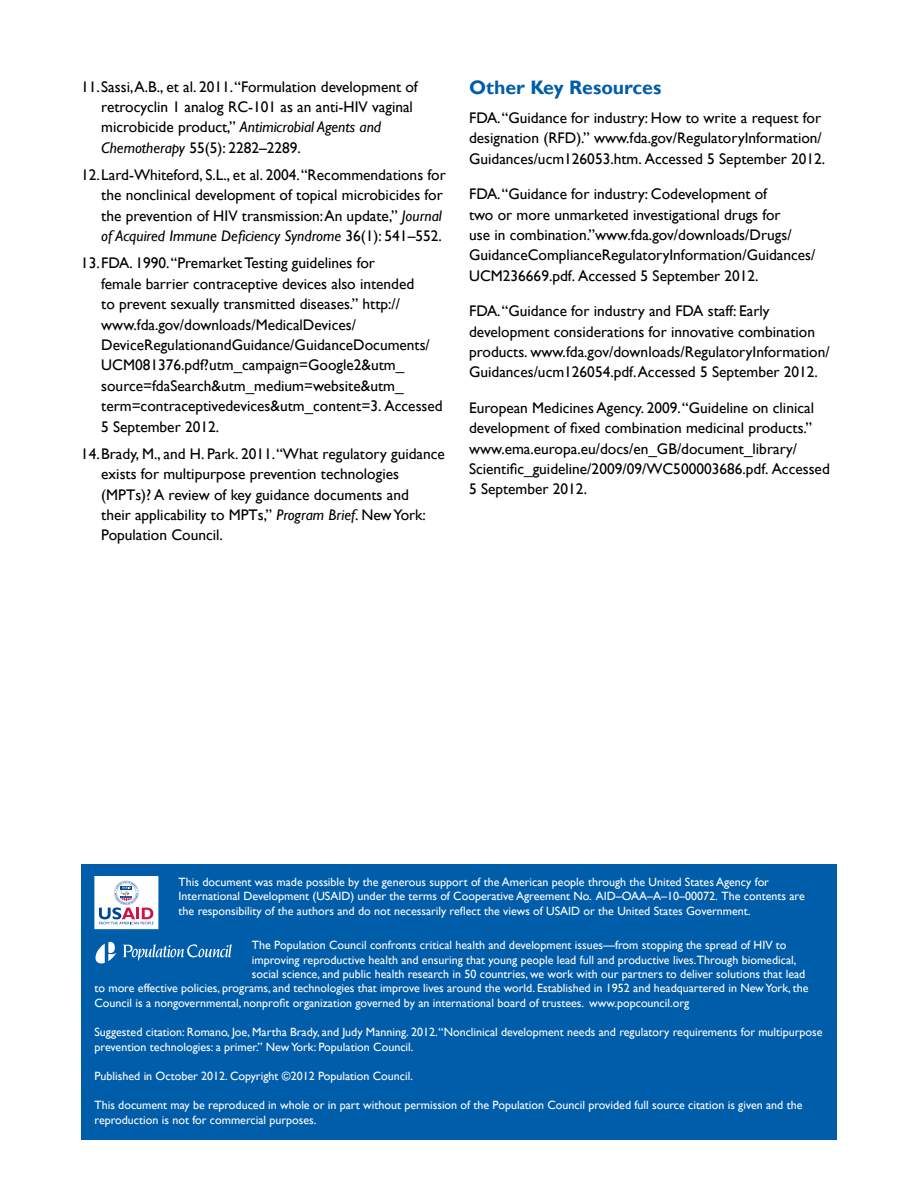
<style>
.page{position:relative;width:918px;height:1188px;background:#fff}
.page>*{position:absolute;margin:0;border:0;box-sizing:border-box;transform-origin:0 0}
.t1{font:700 19.5px "Gill Sans";color:#005daa}
.t2{font:15.3px/20.4px "Gill Sans";color:#000}
.t3{font:12px/14.4px "Gill Sans";color:#fff}
.s1{font-style:italic}
</style>
<div class="page">
<div style="left:81px;top:864px;width:756px;height:275px;background:#005daa"></div>
<svg style="left:94px;top:876px;width:65px;height:54px;background:#dddbe6"></svg>
<svg style="left:123px;top:944px;width:109px;height:16px"></svg>
<svg style="left:96px;top:942px;width:20px;height:21px"></svg>
<p class="t2" style="left:101px;top:77px;width:318px;text-indent:-20px">11.Sassi, A.B., et al. 2011. “Formulation development of retrocyclin 1 analog RC-101 as an anti-HIV vaginal microbicide product,” <span class="s1">Antimicrobial Agents and Chemotherapy</span> 55(5): 2282–2289.</p>
<p class="t2" style="left:101px;top:165px;width:346px;text-indent:-20px">12.Lard-Whiteford, S.L., et al. 2004. “Recommendations for the nonclinical development of topical microbicides for the prevention of HIV transmission: An update,” <span class="s1">Journal of Acquired Immune Deficiency Syndrome</span> 36(1): 541–552.</p>
<p class="t2" style="left:101px;top:253px;width:343px;text-indent:-20px">13.FDA. 1990. “Premarket Testing guidelines for<br>female barrier contraceptive devices also intended<br>to prevent sexually transmitted diseases.” http:// www.fda.gov/downloads/MedicalDevices/ DeviceRegulationandGuidance/GuidanceDocuments/ UCM081376.pdf?utm_campaign=Google2&amp;utm_ source=fdaSearch&amp;utm_medium=website&amp;utm_ term=contraceptivedevices&amp;utm_content=3. Accessed 5 September 2012.</p>
<p class="t2" style="left:101px;top:444px;width:345px;text-indent:-20px">14.Brady, M., and H. Park. 2011. “What regulatory guidance exists for multipurpose prevention technologies (MPTs)? A review of key guidance documents and<br>their applicability to MPTs,” <span class="s1">Program Brief</span>. New York:<br>Population Council.</p>
<p class="t1" style="left:469px;top:76px;width:194px">Other Key Resources</p>
<p class="t2" style="left:469px;top:108px;width:358px">FDA. “Guidance for industry: How to write a request for designation (RFD).” www.fda.gov/RegulatoryInformation/<br>Guidances/ucm126053.htm. Accessed 5 September 2012.</p>
<p class="t2" style="left:469px;top:184px;width:348px">FDA. “Guidance for industry: Codevelopment of<br>two or more unmarketed investigational drugs for<br>use in combination.”www.fda.gov/downloads/Drugs/ GuidanceComplianceRegulatoryInformation/Guidances/ UCM236669.pdf. Accessed 5 September 2012.</p>
<p class="t2" style="left:469px;top:301px;width:362px">FDA. “Guidance for industry and FDA staff: Early development considerations for innovative combination products. www.fda.gov/downloads/RegulatoryInformation/ Guidances/ucm126054.pdf. Accessed 5 September 2012.</p>
<p class="t2" style="left:469px;top:398px;width:362px">European Medicines Agency. 2009. “Guideline on clinical development of fixed combination medicinal products.” www.ema.europa.eu/docs/en_GB/document_library/ Scientific_guideline/2009/09/WC500003686.pdf. Accessed 5 September 2012.</p>
<p class="t3" style="left:179px;top:875px;width:628px">This document was made possible by the generous support of the American people through the United States Agency for<br>International Development (USAID) under the terms of Cooperative Agreement No. AID–OAA–A–10–00072. The contents are the responsibility of the authors and do not necessarily reflect the views of USAID or the United States Government.</p>
<p class="t3" style="left:252px;top:938px;width:536px">The Population Council confronts critical health and development issues—from stopping the spread of HIV to</p>
<p class="t3" style="left:252px;top:953px;width:546px">improving reproductive health and ensuring that young people lead full and productive lives.Through biomedical,</p>
<p class="t3" style="left:252px;top:967px;width:555px">social science, and public health research in 50 countries, we work with our partners to deliver solutions that lead</p>
<p class="t3" style="left:95px;top:981px;width:716px">to more effective policies, programs, and technologies that improve lives around the world. Established in 1952 and headquartered in New York, the</p>
<p class="t3" style="left:95px;top:996px;width:596px">Council is a nongovernmental, nonprofit organization governed by an international board of trustees. www.popcouncil.org</p>
<p class="t3" style="left:95px;top:1025px;width:730px">Suggested citation: Romano, Joe, Martha Brady, and Judy Manning. 2012. “Nonclinical development needs and regulatory requirements for multipurpose prevention technologies: a primer.” New York: Population Council.</p>
<p class="t3" style="left:95px;top:1069px;width:320px">Published in October 2012. Copyright ©2012 Population Council.</p>
<p class="t3" style="left:95px;top:1098px;width:709px">This document may be reproduced in whole or in part without permission of the Population Council provided full source citation is given and the reproduction is not for commercial purposes.</p>
</div>
